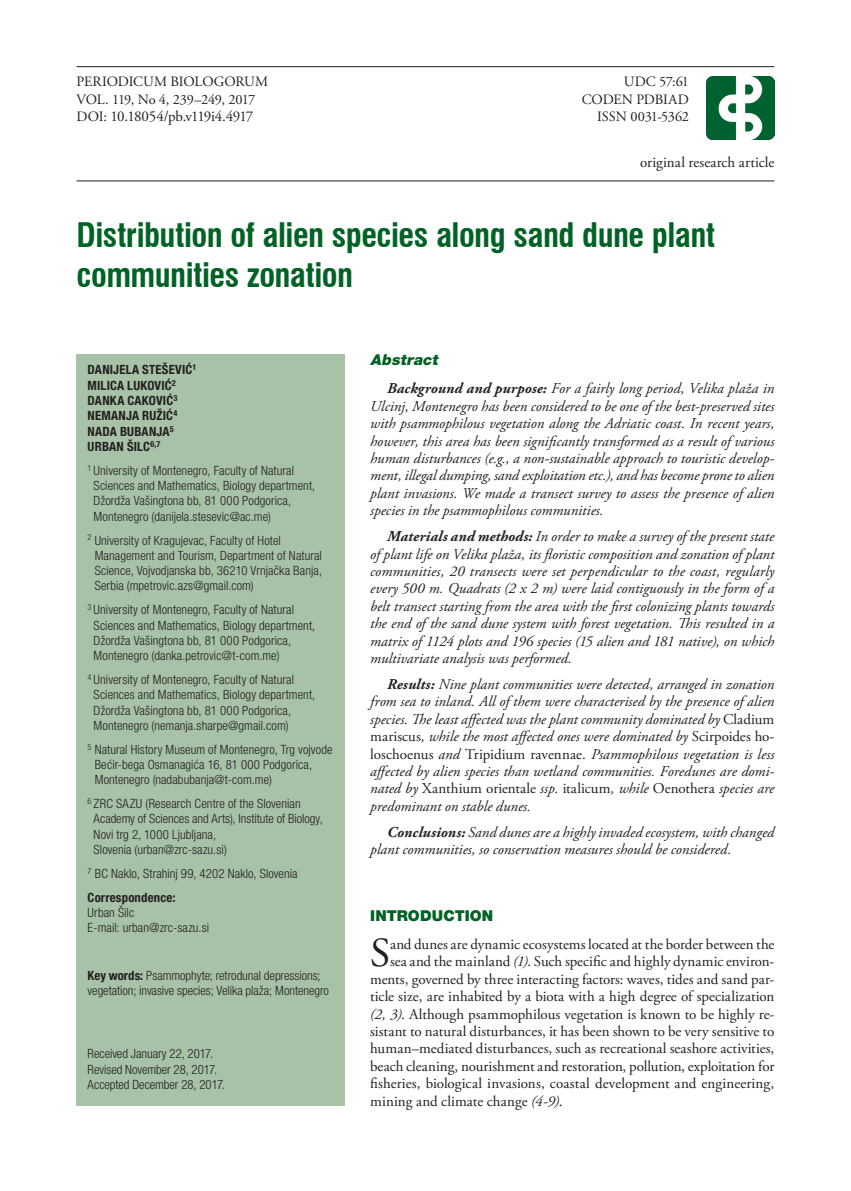
<style>
.page{position:relative;width:851px;height:1191px;background:#fff}
.page>*{position:absolute;margin:0;border:0;box-sizing:border-box;transform-origin:0 0}
.t1{font:41.25px "Adobe Garamond Pro";color:#231f20}
.t2{font:700 condensed 33px/39.6px "Swiss 721 BT";letter-spacing:-.015em;color:#006224}
.t3{font:italic 15px/17.4px "Adobe Garamond Pro";color:#231f20;text-align:justify}
.t4{font:15px "Adobe Garamond Pro";color:#231f20}
.t5{font:15px "Adobe Garamond Pro";letter-spacing:-.04em;color:#231f20}
.t6{font:900 15px "Helvetica Neue LT Pro";letter-spacing:.01em;color:#006224}
.t7{font:italic 900 15px "Helvetica Neue LT Pro";color:#006224}
.t8{font:14.25px "Adobe Garamond Pro";letter-spacing:-.02em;color:#231f20}
.t9{font:300 condensed 12.75px/15.3px "Helvetica Neue LT Pro";letter-spacing:.005em;color:#231f20}
.t10{font:700 condensed 12.75px/15.3px "Helvetica Neue LT Pro";letter-spacing:.015em;color:#231f20}
.s1{font-size:14.25px}
.s2{font-weight:700}
.s3{font-style:normal}
.s4{font-style:italic}
</style>
<div class="page">
<img style="left:706px;top:76px;width:68px;height:64px">
<hr style="left:77px;top:66px;width:697px;height:1px;background:#231f20">
<hr style="left:77px;top:180px;width:697px;height:1px;background:#231f20">
<div style="left:77px;top:354px;width:267px;height:752px;background:#a7c2a6"></div>
<p class="t8" style="left:77px;top:73px;width:193px">PERIODICUM BIOLOGORUM</p>
<p class="t8" style="left:623px;top:73px;width:67px">UDC 57:61</p>
<p class="t8" style="left:77px;top:90px;width:180px">VOL. 119, No 4, 239–249, 2017</p>
<p class="t8" style="left:581px;top:90px;width:109px">CODEN PDBIAD</p>
<p class="t5" style="left:77px;top:107px;width:178px"><span class="s1">DOI:</span> 10.18054/pb.v119i4.4917</p>
<p class="t8" style="left:597px;top:108px;width:93px">ISSN 0031-5362</p>
<p class="t4" style="left:640px;top:153px;width:136px">original research article</p>
<h2 class="t2" style="left:77px;top:215px;width:640px">Distribution of alien species along sand dune plant communities zonation</h2>
<p class="t10" style="left:88px;top:362px;width:110px">DANIJELA STEŠEVIĆ<sup>1<br></sup>MILICA LUKOVIĆ<sup>2<br></sup>DANKA CAKOVIĆ<sup>3<br></sup>NEMANJA RUŽIĆ<sup>4<br></sup>NADA BUBANJA<sup>5<br></sup>URBAN ŠILC<sup>6,7</sup></p>
<p class="t9" style="left:94px;top:462px;width:223px;text-indent:-6px"><sup>1</sup> University of Montenegro, Faculty of Natural Sciences and Mathematics, Biology department, Džordža Vašingtona bb, 81 000 Podgorica, Montenegro (danijela.stesevic@ac.me)</p>
<p class="t9" style="left:95px;top:532px;width:229px;text-indent:-7px"><sup>2</sup> University of Kragujevac, Faculty of Hotel Management and Tourism, Department of Natural Science, Vojvodjanska bb, 36210 Vrnjačka Banja, Serbia (mpetrovic.azs@gmail.com)</p>
<p class="t9" style="left:94px;top:602px;width:223px;text-indent:-6px"><sup>3</sup> University of Montenegro, Faculty of Natural Sciences and Mathematics, Biology department, Džordža Vašingtona bb, 81 000 Podgorica, Montenegro (danka.petrovic@t-com.me)</p>
<p class="t9" style="left:94px;top:672px;width:223px;text-indent:-6px"><sup>4</sup> University of Montenegro, Faculty of Natural Sciences and Mathematics, Biology department, Džordža Vašingtona bb, 81 000 Podgorica, Montenegro (nemanja.sharpe@gmail.com)</p>
<p class="t9" style="left:95px;top:741px;width:239px;text-indent:-7px"><sup>5</sup> Natural History Museum of Montenegro, Trg vojvode<br>Bećir-bega Osmanagića 16, 81 000 Podgorica,<br>Montenegro (nadabubanja@t-com.me)</p>
<p class="t9" style="left:94px;top:796px;width:231px;text-indent:-6px"><sup>6</sup> ZRC SAZU (Research Centre of the Slovenian Academy of Sciences and Arts), Institute of Biology, Novi trg 2, 1000 Ljubljana,<br>Slovenia (urban@zrc-sazu.si)</p>
<p class="t9" style="left:88px;top:861px;width:211px;line-height:23.9px"><sup>7</sup> BC Naklo, Strahinj 99, 4202 Naklo, Slovenia<br><span class="s2">Correspondence:</span></p>
<p class="t9" style="left:88px;top:904px;width:123px">Urban Šilc<br>E-mail: urban@zrc-sazu.si</p>
<p class="t9" style="left:88px;top:967px;width:243px"><span class="s2">Key words:</span> Psammophyte; retrodunal depressions; vegetation; invasive species; Velika plaža; Montenegro</p>
<p class="t9" style="left:88px;top:1046px;width:139px">Received January 22, 2017.<br>Revised November 28, 2017.<br>Accepted December 28, 2017.</p>
<p class="t7" style="left:370px;top:351px;width:73px">Abstract</p>
<p class="t3" style="left:370px;top:380px;width:405px;text-indent:17px"><span class="s2">Background and purpose:</span> For a fairly long period, Velika plaža in Ulcinj, Montenegro has been considered to be one of the best-preserved sites with psammophilous vegetation along the Adriatic coast. In recent years, however, this area has been significantly transformed as a result of various human disturbances (e.g., a non-sustainable approach to touristic develop&shy;ment, illegal dumping, sand exploitation etc.), and has become prone to alien plant invasions. We made a transect survey to assess the presence of alien species in the psammophilous communities.</p>
<p class="t3" style="left:370px;top:528px;width:405px;text-indent:17px"><span class="s2">Materials and methods:</span> In order to make a survey of the present state of plant life on Velika plaža, its floristic composition and zonation of plant communities, 20 transects were set perpendicular to the coast, regularly every 500 m. Quadrats (2 x 2 m) were laid contiguously in the form of a belt transect starting from the area with the first colonizing plants towards the end of the sand dune system with forest vegetation. This resulted in a matrix of 1124 plots and 196 species (15 alien and 181 native), on which multivariate analysis was performed.</p>
<p class="t3" style="left:370px;top:676px;width:405px;text-indent:17px"><span class="s2">Results:</span> Nine plant communities were detected, arranged in zonation from sea to inland. All of them were characterised by the presence of alien species. The least affected was the plant community dominated by <span class="s3">Cladium mariscus</span>, while the most affected ones were dominated by <span class="s3">Scirpoides ho&shy;loschoenus</span> and <span class="s3">Tripidium ravennae.</span> Psammophilous vegetation is less affected by alien species than wetland communities. Foredunes are domi&shy;nated by <span class="s3">Xanthium orientale</span> ssp. <span class="s3">italicum</span>, while <span class="s3">Oenothera</span> species are predominant on stable dunes.</p>
<p class="t3" style="left:370px;top:823px;width:405px;text-indent:17px"><span class="s2">Conclusions:</span> Sand dunes are a highly invaded ecosystem, with changed plant communities, so conservation measures should be considered.</p>
<p class="t6" style="left:370px;top:906px;width:125px">INTRODUCTION</p>
<h1 class="t1" style="left:370px;top:928px;width:22px">S</h1>
<p class="t4" style="left:390px;top:935px;width:386px">and dunes are dynamic ecosystems located at the border between the</p>
<p class="t4" style="left:390px;top:952px;width:386px">sea and the mainland <span class="s4">(1)</span>. Such specific and highly dynamic environ-</p>
<p class="t4" style="left:370px;top:970px;width:405px">ments, governed by three interacting factors: waves, tides and sand par-</p>
<p class="t4" style="left:370px;top:987px;width:405px">ticle size, are inhabited by a biota with a high degree of specialization</p>
<p class="t4" style="left:370px;top:1005px;width:405px"><span class="s4">(2, 3)</span>. Although psammophilous vegetation is known to be highly re-</p>
<p class="t4" style="left:370px;top:1022px;width:405px">sistant to natural disturbances, it has been shown to be very sensitive to</p>
<p class="t4" style="left:370px;top:1039px;width:405px">human–mediated disturbances, such as recreational seashore activities,</p>
<p class="t4" style="left:370px;top:1057px;width:405px">beach cleaning, nourishment and restoration, pollution, exploitation for</p>
<p class="t4" style="left:370px;top:1074px;width:405px">fisheries, biological invasions, coastal development and engineering,</p>
<p class="t4" style="left:370px;top:1092px;width:194px">mining and climate change <span class="s4">(4-9)</span>.</p>
</div>
